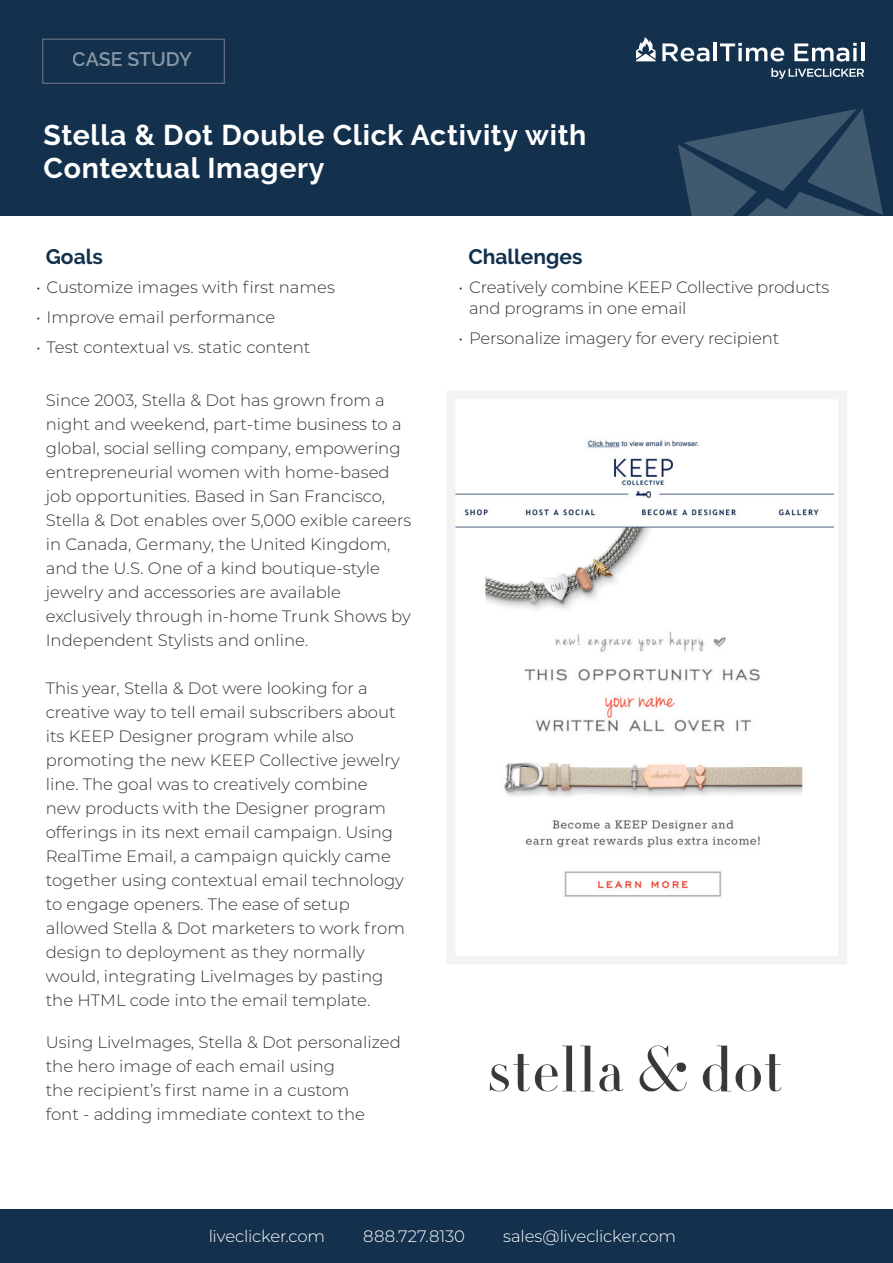
<style>
.page{position:relative;width:893px;height:1263px;background:#fff}
.page>*{position:absolute;margin:0;border:0;box-sizing:border-box;transform-origin:0 0}
.t1{font:700 28.5px "Raleway";letter-spacing:.025em;color:#fff}
.t2{font:700 21px "Raleway";color:#13314d}
.t3{font:600 19.5px "Raleway";letter-spacing:-.005em;color:#fff}
.t4{font:300 16.5px/24px "Montserrat";color:#333}
.t5{font:300 16.5px "Montserrat";letter-spacing:-.01em;color:#fff}
</style>
<div class="page">
<div style="left:0;top:0;width:893px;height:215px;background:#13314d"></div>
<svg style="left:678px;top:109px;width:207px;height:107px"></svg>
<svg style="left:771px;top:68px;width:93px;height:11px"></svg>
<svg style="left:662px;top:43px;width:47px;height:19px"></svg>
<hr style="left:713px;top:43px;width:4px;height:18px;background:#fff">
<svg style="left:720px;top:43px;width:64px;height:19px"></svg>
<svg style="left:794px;top:43px;width:63px;height:18px"></svg>
<svg style="left:853px;top:48px;width:4px;height:13px"></svg>
<hr style="left:861px;top:43px;width:3px;height:18px;background:#fff">
<svg style="left:636px;top:37px;width:20px;height:24px"></svg>
<div style="left:42px;top:39px;width:183px;height:45px;border:1px solid #767a8e"></div>
<div style="left:0;top:1209px;width:893px;height:54px;background:#13314d"></div>
<img style="left:456px;top:439px;width:377px;height:458px">
<div style="left:446px;top:390px;width:401px;height:575px;border:9px solid #f3f3f4"></div>
<img style="left:489px;top:1045px;width:293px;height:47px">
<p class="t3" style="left:73px;top:48px;width:120px">CASE STUDY</p>
<p class="t1" style="left:44px;top:119px;width:544px">Stella &amp; Dot Double Click Activity with</p>
<p class="t1" style="left:44px;top:152px;width:283px">Contextual Imagery</p>
<p class="t2" style="left:46px;top:245px;width:59px">Goals</p>
<p class="t4" style="left:36px;top:275px;width:300px">• Customize images with first names</p>
<p class="t4" style="left:36px;top:305px;width:241px">• Improve email performance</p>
<p class="t4" style="left:36px;top:335px;width:276px">• Test contextual vs. static content</p>
<p class="t4" style="left:46px;top:388px;width:367px">Since 2003, Stella &amp; Dot has grown from a night and weekend, part-time business to a global, social selling company, empowering entrepreneurial women with home-based job opportunities. Based in San Francisco, Stella &amp; Dot enables over 5,000 exible careers in Canada, Germany, the United Kingdom, and the U.S. One of a kind boutique-style jewelry and accessories are available exclusively through in-home Trunk Shows by Independent Stylists and online.</p>
<p class="t4" style="left:46px;top:675px;width:324px">This year, Stella &amp; Dot were looking for a</p>
<p class="t4" style="left:46px;top:699px;width:361px">creative way to tell email subscribers about its KEEP Designer program while also promoting the new KEEP Collective jewelry line. The goal was to creatively combine new products with the Designer program offerings in its next email campaign. Using RealTime Email, a campaign quickly came together using contextual email technology to engage openers. The ease of setup allowed Stella &amp; Dot marketers to work from design to deployment as they normally would, integrating LiveImages by pasting the HTML code into the email template.</p>
<p class="t4" style="left:46px;top:1029px;width:357px">Using LiveImages, Stella &amp; Dot personalized the hero image of each email using<br>the recipient’s first name in a custom<br>font - adding immediate context to the</p>
<p class="t2" style="left:468px;top:245px;width:116px">Challenges</p>
<p class="t4" style="left:469px;top:277px;width:362px;line-height:21px;text-indent:-10px">• Creatively combine KEEP Collective products and programs in one email</p>
<p class="t4" style="left:459px;top:326px;width:322px">• Personalize imagery for every recipient</p>
<p class="t5" style="left:209px;top:1225px;width:118px">liveclicker.com</p>
<p class="t5" style="left:363px;top:1225px;width:103px">888.727.8130</p>
<p class="t5" style="left:503px;top:1225px;width:174px">sales@liveclicker.com</p>
</div>
